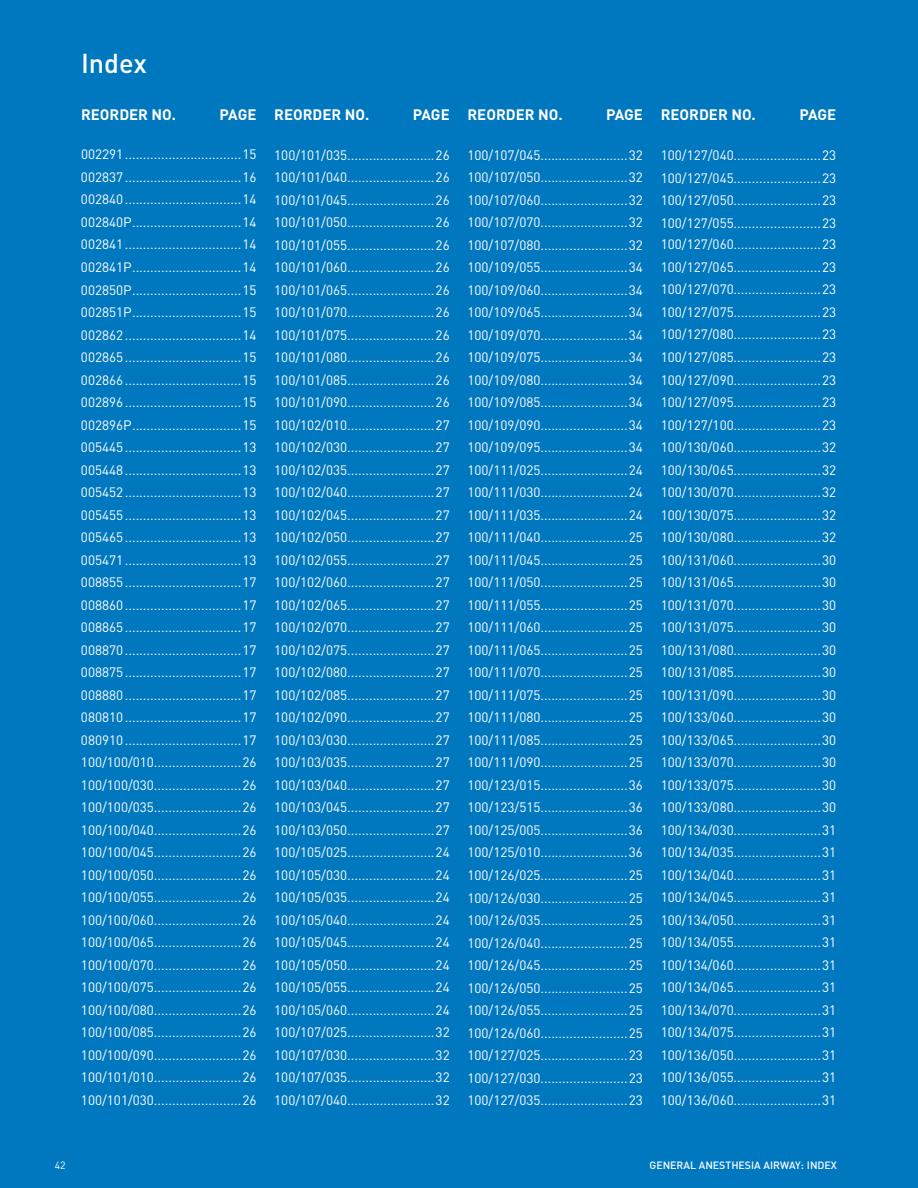
<style>
.page{position:relative;width:918px;height:1188px;background:#0078c0}
.page>*{position:absolute;margin:0;border:0;box-sizing:border-box;transform-origin:0 0}
.t1{font:500 27px "DIN";color:#fff}
.t2{font:700 15px "DIN";color:#fff}
.t3{font:13.5px/22.5px "DIN";color:#fff;text-align:justify}
.t4{font:500 10.5px "DIN";color:#fff}
.t5{font:10.5px "DIN";color:#fff}
</style>
<div class="page">
<h1 class="t1" style="left:81px;top:46px;width:68px">Index</h1>
<p class="t2" style="left:81px;top:105px;width:97px">REORDER NO.</p>
<p class="t2" style="left:220px;top:105px;width:151px">PAGE REORDER NO.</p>
<p class="t2" style="left:413px;top:105px;width:151px">PAGE REORDER NO.</p>
<p class="t2" style="left:606px;top:105px;width:151px">PAGE REORDER NO.</p>
<p class="t2" style="left:799px;top:105px;width:38px">PAGE</p>
<p class="t3" style="left:81px;top:143px;width:177px">002291................................15<br>002837................................16<br>002840................................14<br>002840P..............................14<br>002841................................14<br>002841P..............................14<br>002850P..............................15<br>002851P..............................15<br>002862................................14<br>002865................................15<br>002866................................15<br>002896................................15<br>002896P..............................15<br>005445................................13<br>005448................................13<br>005452................................13<br>005455................................13<br>005465................................13<br>005471................................13<br>008855................................17<br>008860................................17<br>008865................................17<br>008870................................17<br>008875................................17<br>008880................................17<br>080810................................17<br>080910................................17<br>100/100/010........................26<br>100/100/030........................26<br>100/100/035........................26<br>100/100/040........................26<br>100/100/045........................26<br>100/100/050........................26<br>100/100/055........................26<br>100/100/060........................26<br>100/100/065........................26<br>100/100/070........................26<br>100/100/075........................26<br>100/100/080........................26<br>100/100/085........................26<br>100/100/090........................26<br>100/101/010........................26<br>100/101/030........................26</p>
<p class="t3" style="left:274px;top:143px;width:177px">100/101/035........................26<br>100/101/040........................26<br>100/101/045........................26<br>100/101/050........................26<br>100/101/055........................26<br>100/101/060........................26<br>100/101/065........................26<br>100/101/070........................26<br>100/101/075........................26<br>100/101/080........................26<br>100/101/085........................26<br>100/101/090........................26<br>100/102/010........................27<br>100/102/030........................27<br>100/102/035........................27<br>100/102/040........................27<br>100/102/045........................27<br>100/102/050........................27<br>100/102/055........................27<br>100/102/060........................27<br>100/102/065........................27<br>100/102/070........................27<br>100/102/075........................27<br>100/102/080........................27<br>100/102/085........................27<br>100/102/090........................27<br>100/103/030........................27<br>100/103/035........................27<br>100/103/040........................27<br>100/103/045........................27<br>100/103/050........................27<br>100/105/025........................24<br>100/105/030........................24<br>100/105/035........................24<br>100/105/040........................24<br>100/105/045........................24<br>100/105/050........................24<br>100/105/055........................24<br>100/105/060........................24<br>100/107/025........................32<br>100/107/030........................32<br>100/107/035........................32<br>100/107/040........................32</p>
<p class="t3" style="left:468px;top:143px;width:177px">100/107/045........................32<br>100/107/050........................32<br>100/107/060........................32<br>100/107/070........................32<br>100/107/080........................32<br>100/109/055........................34<br>100/109/060........................34<br>100/109/065........................34<br>100/109/070........................34<br>100/109/075........................34<br>100/109/080........................34<br>100/109/085........................34<br>100/109/090........................34<br>100/109/095........................34<br>100/111/025........................24<br>100/111/030........................24<br>100/111/035........................24<br>100/111/040........................25<br>100/111/045........................25<br>100/111/050........................25<br>100/111/055........................25<br>100/111/060........................25<br>100/111/065........................25<br>100/111/070........................25<br>100/111/075........................25<br>100/111/080........................25<br>100/111/085........................25<br>100/111/090........................25<br>100/123/015........................36<br>100/123/515........................36<br>100/125/005........................36<br>100/125/010........................36<br>100/126/025........................25<br>100/126/030........................25<br>100/126/035........................25<br>100/126/040........................25<br>100/126/045........................25<br>100/126/050........................25<br>100/126/055........................25<br>100/126/060........................25<br>100/127/025........................23<br>100/127/030........................23<br>100/127/035........................23</p>
<p class="t3" style="left:661px;top:144px;width:177px">100/127/040........................23<br>100/127/045........................23<br>100/127/050........................23<br>100/127/055........................23<br>100/127/060........................23<br>100/127/065........................23<br>100/127/070........................23<br>100/127/075........................23<br>100/127/080........................23<br>100/127/085........................23<br>100/127/090........................23<br>100/127/095........................23<br>100/127/100........................23<br>100/130/060........................32<br>100/130/065........................32<br>100/130/070........................32<br>100/130/075........................32<br>100/130/080........................32<br>100/131/060........................30<br>100/131/065........................30<br>100/131/070........................30<br>100/131/075........................30<br>100/131/080........................30<br>100/131/085........................30<br>100/131/090........................30<br>100/133/060........................30<br>100/133/065........................30<br>100/133/070........................30<br>100/133/075........................30<br>100/133/080........................30<br>100/134/030........................31<br>100/134/035........................31<br>100/134/040........................31<br>100/134/045........................31<br>100/134/050........................31<br>100/134/055........................31<br>100/134/060........................31<br>100/134/065........................31<br>100/134/070........................31<br>100/134/075........................31<br>100/136/050........................31<br>100/136/055........................31<br>100/136/060........................31</p>
<p class="t5" style="left:55px;top:1159px;width:12px">42</p>
<p class="t4" style="left:650px;top:1159px;width:189px">GENERAL ANESTHESIA AIRWAY: INDEX</p>
</div>
